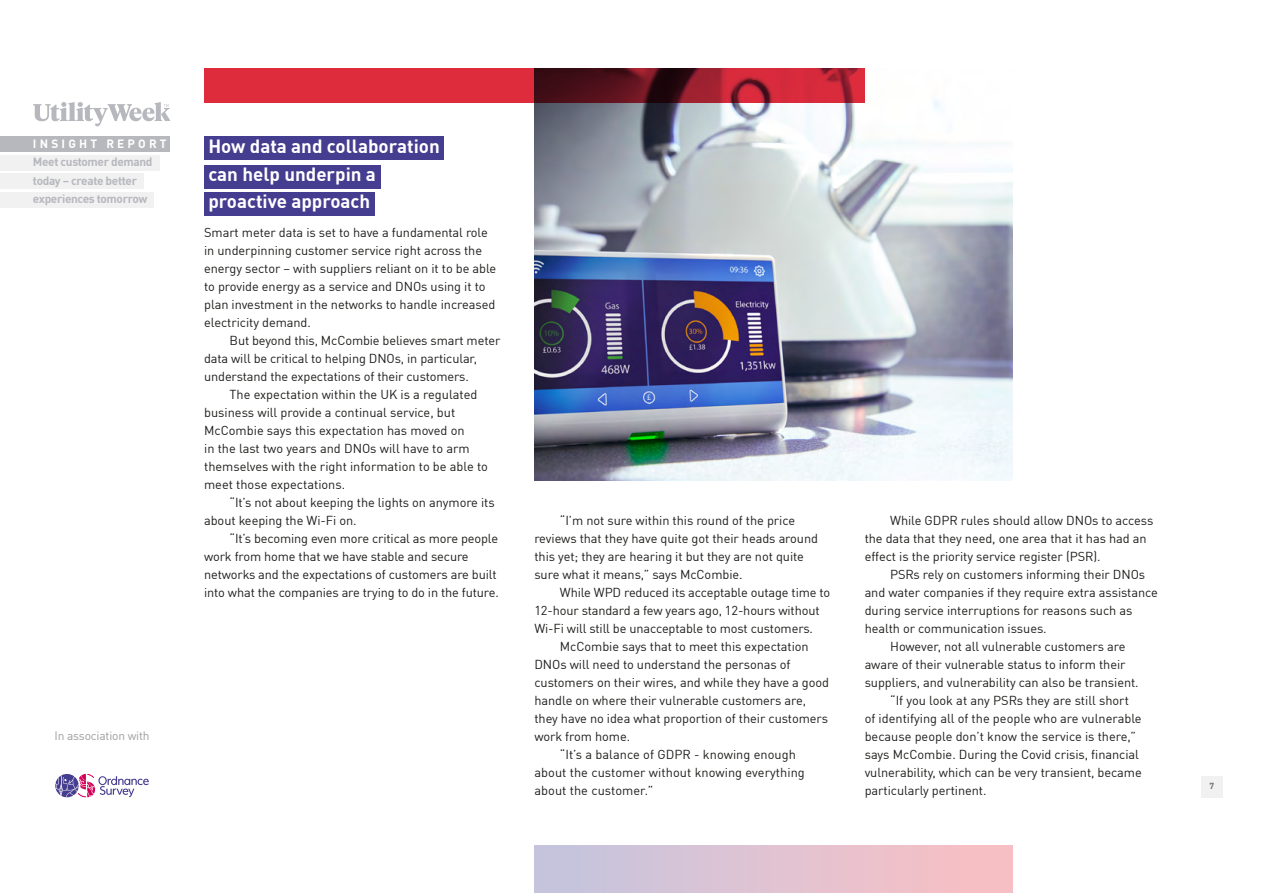
<style>
.page{position:relative;width:1263px;height:893px;background:#fff}
.page>*{position:absolute;margin:0;border:0;box-sizing:border-box;transform-origin:0 0}
.t1{font:700 18.75px/27.5px "DIN Offc";color:#fff}
.t2{font:12.75px/18px "DIN Offc";letter-spacing:-.005em;color:#1d1d1b}
.t3{font:12px "DIN Offc";letter-spacing:-.015em;color:#9d9d9c}
.t4{font:700 11.85px/18.6px "DIN Offc";letter-spacing:-.03em;color:#b7b8bd}
.t5{font:700 11.85px "DIN Offc";letter-spacing:.27em;color:#fff}
.t6{font:700 8.7px "DIN Offc";color:#6f6f76}
</style>
<div class="page">
<svg style="left:55px;top:773px;width:94px;height:24px"></svg>
<img style="left:534px;top:101px;width:479px;height:379px">
<div style="left:204px;top:137px;width:240px;height:23px;background:#453d8f"></div>
<div style="left:204px;top:165px;width:176px;height:24px;background:#453d8f"></div>
<div style="left:204px;top:192px;width:171px;height:24px;background:#453d8f"></div>
<svg style="left:204px;top:68px;width:661px;height:34px;background:#b22332"></svg>
<div style="left:534px;top:845px;width:479px;height:48px;background:linear-gradient(to right,#c4c5e0,#fbc0c3)"></div>
<svg style="left:33px;top:102px;width:137px;height:24px"></svg>
<div style="left:0;top:136px;width:170px;height:16px;background:#b7b8bd"></div>
<div style="left:0;top:155px;width:159px;height:15px;background:#f1f1f2"></div>
<div style="left:0;top:173px;width:144px;height:16px;background:#f1f1f2"></div>
<div style="left:0;top:192px;width:154px;height:16px;background:#f1f1f2"></div>
<div style="left:1201px;top:776px;width:21px;height:21px;background:#f1f1f2"></div>
<p class="t5" style="left:33px;top:136px;width:135px">INSIGHT REPORT</p>
<p class="t4" style="left:33px;top:152px;width:121px">Meet customer demand today – create better experiences tomorrow</p>
<p class="t3" style="left:54px;top:728px;width:97px">In association with</p>
<h1 class="t1" style="left:208px;top:132px;width:233px">How data and collaboration can help underpin a proactive approach</h1>
<p class="t2" style="left:204px;top:223px;width:294px">Smart meter data is set to have a fundamental role in underpinning customer service right across the energy sector – with suppliers reliant on it to be able to provide energy as a service and DNOs using it to plan investment in the networks to handle increased electricity demand.</p>
<p class="t2" style="left:230px;top:331px;width:272px">But beyond this, McCombie believes smart meter</p>
<p class="t2" style="left:204px;top:349px;width:275px">data will be critical to helping DNOs, in particular,</p>
<p class="t2" style="left:204px;top:367px;width:266px">understand the expectations of their customers.</p>
<p class="t2" style="left:230px;top:385px;width:249px">The expectation within the UK is a regulated</p>
<p class="t2" style="left:204px;top:403px;width:253px">business will provide a continual service, but</p>
<p class="t2" style="left:204px;top:421px;width:262px">McCombie says this expectation has moved on</p>
<p class="t2" style="left:204px;top:439px;width:267px">in the last two years and DNOs will have to arm</p>
<p class="t2" style="left:204px;top:457px;width:285px">themselves with the right information to be able to</p>
<p class="t2" style="left:204px;top:475px;width:143px">meet those expectations.</p>
<p class="t2" style="left:230px;top:493px;width:267px">“It’s not about keeping the lights on anymore its</p>
<p class="t2" style="left:204px;top:511px;width:154px">about keeping the Wi-Fi on.</p>
<p class="t2" style="left:230px;top:529px;width:270px">“It’s becoming even more critical as more people</p>
<p class="t2" style="left:204px;top:547px;width:266px">work from home that we have stable and secure</p>
<p class="t2" style="left:204px;top:565px;width:294px">networks and the expectations of customers are built</p>
<p class="t2" style="left:204px;top:583px;width:296px">into what the companies are trying to do in the future.</p>
<p class="t2" style="left:534px;top:511px;width:285px;text-indent:26px">“I’m not sure within this round of the price reviews that they have quite got their heads around this yet; they are hearing it but they are not quite sure what it means,” says McCombie.</p>
<p class="t2" style="left:560px;top:583px;width:272px">While WPD reduced its acceptable outage time to</p>
<p class="t2" style="left:534px;top:601px;width:287px">12-hour standard a few years ago, 12-hours without</p>
<p class="t2" style="left:534px;top:619px;width:280px">Wi-Fi will still be unacceptable to most customers.</p>
<p class="t2" style="left:560px;top:637px;width:250px">McCombie says that to meet this expectation</p>
<p class="t2" style="left:534px;top:655px;width:258px">DNOs will need to understand the personas of</p>
<p class="t2" style="left:534px;top:673px;width:296px">customers on their wires, and while they have a good</p>
<p class="t2" style="left:534px;top:691px;width:273px">handle on where their vulnerable customers are,</p>
<p class="t2" style="left:534px;top:709px;width:295px">they have no idea what proportion of their customers</p>
<p class="t2" style="left:534px;top:727px;width:97px">work from home.</p>
<p class="t2" style="left:560px;top:745px;width:238px">“It’s a balance of GDPR - knowing enough</p>
<p class="t2" style="left:534px;top:763px;width:272px">about the customer without knowing everything</p>
<p class="t2" style="left:534px;top:781px;width:120px">about the customer.”</p>
<p class="t2" style="left:865px;top:511px;width:290px;text-indent:26px">While GDPR rules should allow DNOs to access the data that they need, one area that it has had an effect is the priority service register (PSR).</p>
<p class="t2" style="left:890px;top:565px;width:257px">PSRs rely on customers informing their DNOs</p>
<p class="t2" style="left:865px;top:583px;width:295px">and water companies if they require extra assistance</p>
<p class="t2" style="left:865px;top:601px;width:269px">during service interruptions for reasons such as</p>
<p class="t2" style="left:865px;top:619px;width:184px">health or communication issues.</p>
<p class="t2" style="left:890px;top:637px;width:237px">However, not all vulnerable customers are</p>
<p class="t2" style="left:865px;top:655px;width:262px">aware of their vulnerable status to inform their</p>
<p class="t2" style="left:865px;top:673px;width:276px">suppliers, and vulnerability can also be transient.</p>
<p class="t2" style="left:890px;top:691px;width:240px">“If you look at any PSRs they are still short</p>
<p class="t2" style="left:865px;top:709px;width:279px">of identifying all of the people who are vulnerable</p>
<p class="t2" style="left:865px;top:727px;width:273px">because people don’t know the service is there,”</p>
<p class="t2" style="left:865px;top:745px;width:276px">says McCombie. During the Covid crisis, financial</p>
<p class="t2" style="left:865px;top:763px;width:279px">vulnerability, which can be very transient, became</p>
<p class="t2" style="left:865px;top:781px;width:123px">particularly pertinent.</p>
<p class="t6" style="left:1209px;top:780px;width:6px">7</p>
</div>
